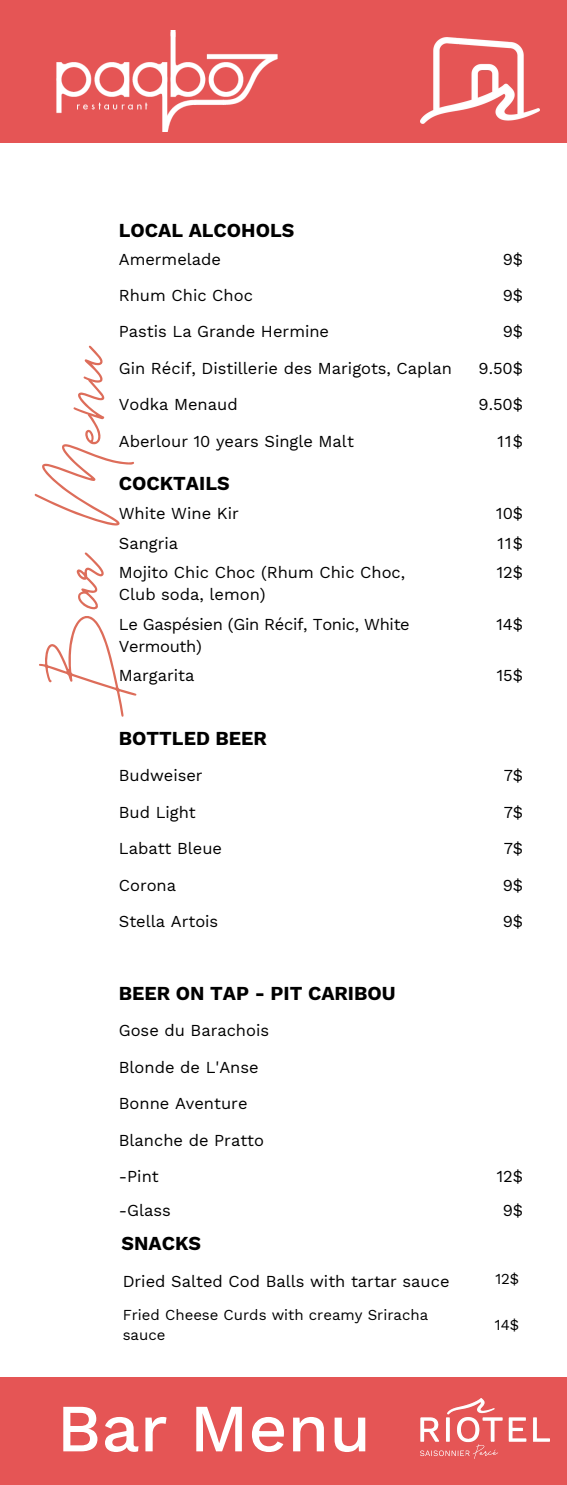
<style>
.page{position:relative;width:567px;height:1485px;background:#fff}
.page>*{position:absolute;margin:0;border:0;box-sizing:border-box;transform-origin:0 0}
.t1{font:108.9px "Callifornia";color:#dd6d5a}
.t2{font:500 67.5px "Work Sans";color:#fff}
.t3{font:700 19.5px "Work Sans";color:#000}
.t4{font:16.5px "Work Sans";color:#000}
.t5{font:16.5px/22.5px "Work Sans";letter-spacing:-.02em;color:#000}
.t6{font:15px/20.2px "Work Sans";color:#000}
</style>
<div class="page">
<div style="left:0;top:1378px;width:567px;height:107px;background:#e55555"></div>
<img style="left:420px;top:1399px;width:129px;height:59px">
<div style="left:0;top:0;width:567px;height:142px;background:#e55555"></div>
<img style="left:420px;top:37px;width:119px;height:87px">
<img style="left:57px;top:30px;width:220px;height:101px">
<p class="t3" style="left:119px;top:219px;width:177px">LOCAL ALCOHOLS</p>
<p class="t4" style="left:119px;top:249px;width:104px">Amermelade</p>
<p class="t4" style="left:503px;top:249px;width:22px">9$</p>
<p class="t4" style="left:119px;top:286px;width:136px">Rhum Chic Choc</p>
<p class="t4" style="left:503px;top:286px;width:22px">9$</p>
<p class="t4" style="left:119px;top:322px;width:212px">Pastis La Grande Hermine</p>
<p class="t4" style="left:503px;top:322px;width:22px">9$</p>
<p class="t4" style="left:119px;top:358px;width:335px">Gin Récif, Distillerie des Marigots, Caplan</p>
<p class="t4" style="left:479px;top:358px;width:46px">9.50$</p>
<p class="t4" style="left:119px;top:395px;width:120px">Vodka Menaud</p>
<p class="t4" style="left:479px;top:395px;width:46px">9.50$</p>
<p class="t4" style="left:119px;top:431px;width:237px">Aberlour 10 years Single Malt</p>
<p class="t4" style="left:498px;top:431px;width:27px">11$</p>
<p class="t3" style="left:119px;top:472px;width:112px">COCKTAILS</p>
<p class="t4" style="left:119px;top:504px;width:121px">White Wine Kir</p>
<p class="t4" style="left:496px;top:504px;width:28px">10$</p>
<p class="t4" style="left:119px;top:533px;width:61px">Sangria</p>
<p class="t4" style="left:498px;top:533px;width:27px">11$</p>
<p class="t4" style="left:119px;top:563px;width:288px">Mojito Chic Choc (Rhum Chic Choc,</p>
<p class="t4" style="left:119px;top:585px;width:148px">Club soda, lemon)</p>
<p class="t1" style="left:1px;top:700px;width:355px;rotate:-89deg">Bar Menu</p>
<p class="t4" style="left:497px;top:563px;width:28px">12$</p>
<p class="t5" style="left:119px;top:613px;width:292px">Le Gaspésien (Gin Récif, Tonic, White<br>Vermouth)</p>
<p class="t4" style="left:496px;top:614px;width:28px">14$</p>
<p class="t4" style="left:119px;top:666px;width:77px">Margarita</p>
<p class="t4" style="left:497px;top:666px;width:28px">15$</p>
<p class="t3" style="left:119px;top:727px;width:150px">BOTTLED BEER</p>
<p class="t4" style="left:119px;top:766px;width:85px">Budweiser</p>
<p class="t4" style="left:504px;top:766px;width:21px">7$</p>
<p class="t4" style="left:119px;top:802px;width:79px">Bud Light</p>
<p class="t4" style="left:504px;top:802px;width:21px">7$</p>
<p class="t4" style="left:119px;top:839px;width:105px">Labatt Bleue</p>
<p class="t4" style="left:504px;top:839px;width:21px">7$</p>
<p class="t4" style="left:119px;top:875px;width:59px">Corona</p>
<p class="t4" style="left:503px;top:875px;width:22px">9$</p>
<p class="t4" style="left:119px;top:912px;width:101px">Stella Artois</p>
<p class="t4" style="left:503px;top:912px;width:22px">9$</p>
<p class="t3" style="left:119px;top:982px;width:278px">BEER ON TAP - PIT CARIBOU</p>
<p class="t4" style="left:119px;top:1021px;width:152px">Gose du Barachois</p>
<p class="t4" style="left:119px;top:1057px;width:141px">Blonde de L'Anse</p>
<p class="t4" style="left:119px;top:1094px;width:130px">Bonne Aventure</p>
<p class="t4" style="left:119px;top:1130px;width:147px">Blanche de Pratto</p>
<p class="t4" style="left:119px;top:1167px;width:41px">-Pint</p>
<p class="t4" style="left:497px;top:1167px;width:28px">12$</p>
<p class="t4" style="left:119px;top:1201px;width:54px">-Glass</p>
<p class="t4" style="left:503px;top:1201px;width:22px">9$</p>
<p class="t3" style="left:122px;top:1232px;width:81px">SNACKS</p>
<p class="t4" style="left:123px;top:1271px;width:328px">Dried Salted Cod Balls with tartar sauce</p>
<p class="t6" style="left:495px;top:1269px;width:25px">12$</p>
<p class="t6" style="left:123px;top:1304px;width:307px">Fried Cheese Curds with creamy Sriracha sauce</p>
<p class="t6" style="left:495px;top:1314px;width:26px">14$</p>
<p class="t2" style="left:57px;top:1389px;width:316px">Bar Menu</p>
</div>
